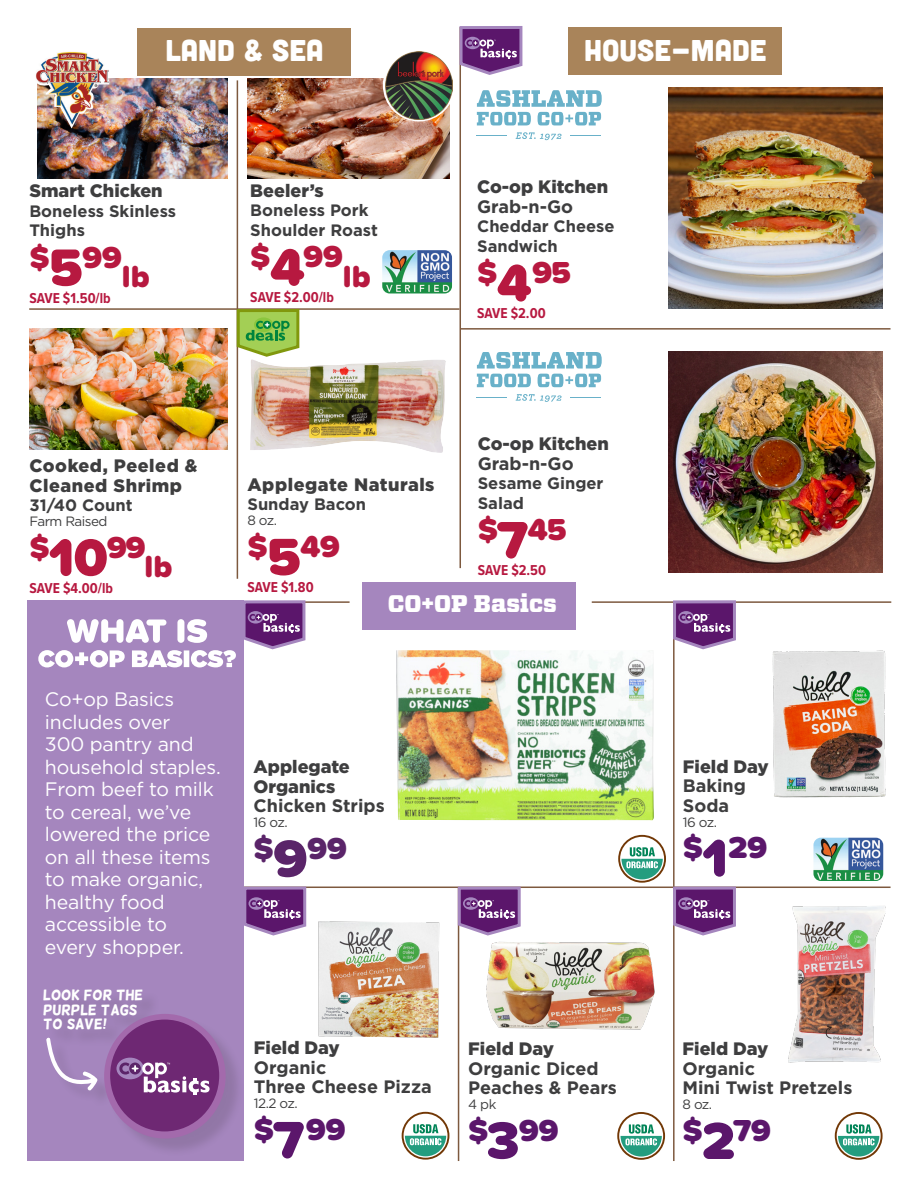
<style>
.page{position:relative;width:918px;height:1188px;background:#fff}
.page>*{position:absolute;margin:0;border:0;box-sizing:border-box;transform-origin:0 0}
.t1{font:900 31.5px "Proxima Soft";color:#b71940}
.t2{font:900 31.5px "Proxima Soft";color:#5b166b}
.t3{font:900 31.5px "Proxima Soft";color:#5a2469}
.t4{font:30px "Cubano";color:#fff}
.t5{font:900 24px "Vitesse";color:#fff}
.t6{font:19.5px/22.5px "Gotham";letter-spacing:-.01em;color:#fff}
.t7{font:900 18px/19.5px "Gotham";color:#3e3e3f}
.t8{font:700 18px/19.5px "Gotham";color:#3e3e3f}
.t9{font:900 18px/19.5px "Gotham";letter-spacing:.03em;color:#3e3e3f}
.t10{font:700 16.5px/19.5px "Gotham";color:#3e3e3f}
.t11{font:700 14.85px "Proxima Nova Cond";color:#b71940}
.t12{font:14.7px/14.7px "Helsinki";color:#fff}
.t13{font:13.5px "Gotham";letter-spacing:-.04em;color:#3e3e3f}
.s1{font-size:54px}
.s2{font-weight:700}
.s3{font-weight:900}
</style>
<div class="page">
<div style="left:27px;top:600px;width:217px;height:561px;background:#a586be"></div>
<div style="left:46px;top:992px;width:198px;height:165px;background:#231f20;opacity:.15"></div>
<div style="left:104px;top:1014px;width:122px;height:125px;background:#a36aac;border-radius:50%"></div>
<div style="left:110px;top:1020px;width:109px;height:111px;background:#6e2873;border-radius:50%"></div>
<div style="left:116px;top:1058px;width:28px;height:21px;background:#a586be;border-radius:50%"></div>
<svg style="left:119px;top:1063px;width:91px;height:31px"></svg>
<svg style="left:46px;top:1037px;width:52px;height:55px"></svg>
<hr style="left:460px;top:27px;width:1px;height:541px;background:#7d593e">
<hr style="left:673px;top:601px;width:2px;height:560px;background:#7d593e">
<hr style="left:458px;top:887px;width:1px;height:274px;background:#7d593e">
<hr style="left:244px;top:887px;width:647px;height:1px;background:#7d593e">
<hr style="left:257px;top:601px;width:93px;height:2px;background:#7d593e">
<hr style="left:592px;top:601px;width:299px;height:2px;background:#7d593e">
<hr style="left:237px;top:80px;width:1px;height:499px;background:#7d593e">
<hr style="left:29px;top:308px;width:431px;height:2px;background:#7d593e">
<hr style="left:460px;top:328px;width:431px;height:2px;background:#7d593e">
<svg style="left:477px;top:91px;width:125px;height:34px"></svg>
<svg style="left:516px;top:132px;width:46px;height:8px"></svg>
<hr style="left:477px;top:135px;width:30px;height:1px;background:#69b1c9">
<hr style="left:571px;top:135px;width:30px;height:1px;background:#69b1c9">
<svg style="left:477px;top:353px;width:125px;height:34px"></svg>
<svg style="left:516px;top:394px;width:46px;height:8px"></svg>
<hr style="left:477px;top:397px;width:30px;height:1px;background:#69b1c9">
<hr style="left:571px;top:397px;width:30px;height:1px;background:#69b1c9">
<img style="left:37px;top:79px;width:190px;height:100px">
<img style="left:318px;top:921px;width:122px;height:117px">
<img style="left:772px;top:650px;width:114px;height:148px">
<img style="left:486px;top:941px;width:169px;height:89px">
<img style="left:669px;top:88px;width:213px;height:220px">
<svg style="left:402px;top:1112px;width:47px;height:48px"></svg>
<img style="left:382px;top:250px;width:70px;height:43px">
<img style="left:668px;top:352px;width:214px;height:220px">
<img style="left:36px;top:51px;width:73px;height:77px">
<svg style="left:618px;top:835px;width:48px;height:48px"></svg>
<img style="left:813px;top:838px;width:70px;height:43px">
<svg style="left:617px;top:1112px;width:48px;height:48px"></svg>
<svg style="left:835px;top:1112px;width:48px;height:48px"></svg>
<svg style="left:38px;top:600px;width:269px;height:67px"></svg>
<svg style="left:672px;top:600px;width:65px;height:51px"></svg>
<svg style="left:672px;top:885px;width:65px;height:52px"></svg>
<svg style="left:456px;top:886px;width:66px;height:51px"></svg>
<svg style="left:244px;top:886px;width:64px;height:50px;background:#8c5d9a"></svg>
<img style="left:247px;top:79px;width:203px;height:99px">
<img style="left:29px;top:328px;width:198px;height:121px">
<img style="left:396px;top:650px;width:258px;height:171px">
<img style="left:788px;top:906px;width:98px;height:157px">
<img style="left:250px;top:359px;width:196px;height:94px">
<svg style="left:383px;top:49px;width:72px;height:72px"></svg>
<img style="left:385px;top:52px;width:68px;height:67px">
<svg style="left:459px;top:26px;width:64px;height:51px"></svg>
<svg style="left:235px;top:307px;width:66px;height:51px;background:#99c262"></svg>
<div style="left:568px;top:27px;width:214px;height:48px;background:#a9845a"></div>
<div style="left:137px;top:28px;width:214px;height:47px;background:#a9845a"></div>
<div style="left:362px;top:582px;width:214px;height:48px;background:#a586be"></div>
<p class="t4" style="left:165px;top:31px;width:160px">LAND &amp; SEA</p>
<p class="t4" style="left:584px;top:31px;width:184px">HOUSE-MADE</p>
<p class="t7" style="left:29px;top:181px;width:135px">Smart Chicken</p>
<p class="t10" style="left:29px;top:201px;width:148px">Boneless Skinless</p>
<p class="t10" style="left:29px;top:220px;width:57px">Thighs</p>
<p class="t1" style="left:29px;top:233px;width:94px">$<span class="s1">5</span>99</p>
<p class="t1" style="left:122px;top:252px;width:29px">lb</p>
<p class="t7" style="left:250px;top:181px;width:75px">Beeler’s</p>
<p class="t10" style="left:250px;top:201px;width:120px">Boneless Pork</p>
<p class="t10" style="left:250px;top:220px;width:129px">Shoulder Roast</p>
<p class="t1" style="left:250px;top:233px;width:94px">$<span class="s1">4</span>99</p>
<p class="t1" style="left:343px;top:252px;width:29px">lb</p>
<p class="t11" style="left:29px;top:287px;width:83px">SAVE $1.50/lb</p>
<p class="t11" style="left:250px;top:287px;width:85px">SAVE $2.00/lb</p>
<p class="t7" style="left:477px;top:177px;width:133px">Co-op Kitchen<br><span class="s2">Grab-n-Go</span></p>
<p class="t10" style="left:477px;top:216px;width:139px">Cheddar Cheese<br>Sandwich</p>
<p class="t1" style="left:477px;top:248px;width:95px">$<span class="s1">4</span>95</p>
<p class="t11" style="left:477px;top:302px;width:70px">SAVE $2.00</p>
<p class="t9" style="left:29px;top:456px;width:170px">Cooked, Peeled &amp;<br>Cleaned Shrimp</p>
<p class="t10" style="left:29px;top:495px;width:105px">31/40 Count</p>
<p class="t13" style="left:29px;top:513px;width:80px">Farm Raised</p>
<p class="t1" style="left:29px;top:523px;width:118px">$<span class="s1">10</span>99</p>
<p class="t1" style="left:145px;top:542px;width:29px">lb</p>
<p class="t11" style="left:29px;top:577px;width:85px">SAVE $4.00/lb</p>
<p class="t7" style="left:478px;top:434px;width:133px">Co-op Kitchen<br><span class="s2">Grab-n-Go</span></p>
<p class="t10" style="left:478px;top:473px;width:127px">Sesame Ginger<br>Salad</p>
<p class="t1" style="left:478px;top:505px;width:90px">$<span class="s1">7</span>45</p>
<p class="t11" style="left:478px;top:559px;width:70px">SAVE $2.50</p>
<p class="t5" style="left:388px;top:588px;width:171px">CO+OP Basics</p>
<p class="t9" style="left:247px;top:475px;width:189px">Applegate Naturals</p>
<p class="t10" style="left:247px;top:495px;width:120px">Sunday Bacon</p>
<p class="t13" style="left:247px;top:512px;width:31px">8 oz.</p>
<p class="t1" style="left:247px;top:522px;width:94px">$<span class="s1">5</span>49</p>
<p class="t11" style="left:247px;top:576px;width:68px">SAVE $1.80</p>
<p class="t6" style="left:45px;top:687px;width:177px">Co+op Basics includes over<br>300 pantry and household staples.<br>From beef to milk to cereal, we’ve lowered the price on all these items to make organic, healthy food accessible to</p>
<p class="t6" style="left:45px;top:935px;width:140px">every shopper.</p>
<p class="t12" style="left:43px;top:987px;width:102px">LOOK FOR THE<br>PURPLE TAGS<br>TO SAVE!</p>
<p class="t7" style="left:254px;top:757px;width:98px">Applegate</p>
<p class="t8" style="left:254px;top:776px;width:133px"><span class="s3">Organics<br></span>Chicken Strips</p>
<p class="t13" style="left:254px;top:814px;width:36px">16 oz.</p>
<p class="t3" style="left:254px;top:824px;width:95px">$<span class="s1">9</span>99</p>
<p class="t7" style="left:254px;top:1038px;width:87px">Field Day<br><span class="s2">Organic</span></p>
<p class="t8" style="left:254px;top:1077px;width:179px">Three Cheese Pizza</p>
<p class="t13" style="left:254px;top:1095px;width:45px">12.2 oz.</p>
<p class="t2" style="left:254px;top:1105px;width:93px">$<span class="s1">7</span>99</p>
<p class="t8" style="left:468px;top:1039px;width:132px"><span class="s3">Field Day<br></span>Organic Diced</p>
<p class="t8" style="left:468px;top:1078px;width:150px">Peaches &amp; Pears</p>
<p class="t13" style="left:468px;top:1096px;width:30px">4 pk</p>
<p class="t2" style="left:468px;top:1106px;width:92px">$<span class="s1">3</span>99</p>
<p class="t7" style="left:683px;top:756px;width:87px">Field Day</p>
<p class="t8" style="left:683px;top:776px;width:65px">Baking</p>
<p class="t8" style="left:683px;top:795px;width:48px">Soda</p>
<p class="t13" style="left:683px;top:813px;width:36px">16 oz.</p>
<p class="t2" style="left:683px;top:824px;width:86px">$<span class="s1">1</span>29</p>
<p class="t7" style="left:683px;top:1039px;width:87px">Field Day<br><span class="s2">Organic</span></p>
<p class="t8" style="left:683px;top:1078px;width:171px">Mini Twist Pretzels</p>
<p class="t13" style="left:683px;top:1096px;width:31px">8 oz.</p>
<p class="t2" style="left:683px;top:1106px;width:90px">$<span class="s1">2</span>79</p>
</div>
